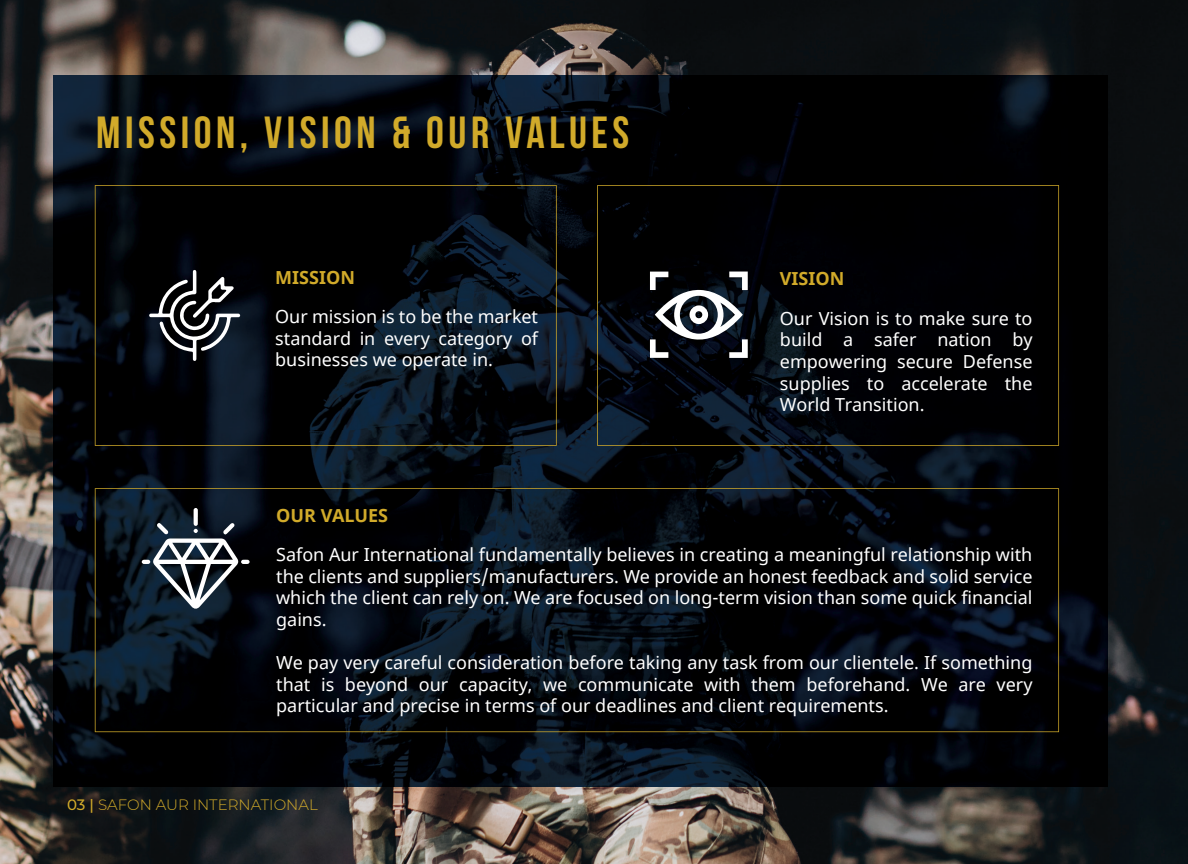
<style>
.page{position:relative;width:1188px;height:864px;background:#fff}
.page>*{position:absolute;margin:0;border:0;box-sizing:border-box;transform-origin:0 0}
.t1{font:700 45px "Bebas Neue";letter-spacing:.1em;color:#d1aa2a}
.t2{font:18px/21.6px "Noto Sans";color:#fff;text-align:justify}
.t3{font:700 18px "Noto Sans";color:#d1aa2a}
.t4{font:300 15px "Montserrat";color:#d1aa2a}
.s1{font-weight:500}
</style>
<div class="page">
<img style="left:0;top:0;width:1188px;height:864px">
<img style="left:54px;top:75px;width:1054px;height:711px">
<svg style="left:95px;top:488px;width:964px;height:244px;background:#05090e"></svg>
<svg style="left:142px;top:508px;width:108px;height:101px"></svg>
<svg style="left:95px;top:185px;width:462px;height:261px;background:#0a0f14"></svg>
<svg style="left:597px;top:185px;width:462px;height:261px;background:#090b0d"></svg>
<h1 class="t1" style="left:96px;top:108px;width:535px">MISSION, VISION &amp; OUR VALUES</h1>
<p class="t3" style="left:275px;top:264px;width:81px">MISSION</p>
<p class="t2" style="left:275px;top:307px;width:264px">Our mission is to be the market standard in every category of businesses we operate in.</p>
<p class="t3" style="left:780px;top:266px;width:66px">VISION</p>
<p class="t2" style="left:780px;top:308px;width:254px">Our Vision is to make sure to build a safer nation by empowering secure Defense supplies to accelerate the World Transition.</p>
<p class="t3" style="left:276px;top:502px;width:113px">OUR VALUES</p>
<p class="t2" style="left:276px;top:545px;width:758px">Safon Aur International fundamentally believes in creating a meaningful relationship with the clients and suppliers/manufacturers. We provide an honest feedback and solid service which the client can rely on. We are focused on long-term vision than some quick financial gains.</p>
<p class="t2" style="left:276px;top:653px;width:758px">We pay very careful consideration before taking any task from our clientele. If something that is beyond our capacity, we communicate with them beforehand. We are very particular and precise in terms of our deadlines and client requirements.</p>
<p class="t4" style="left:67px;top:794px;width:252px"><span class="s1">03 |</span> SAFON AUR INTERNATIONAL</p>
</div>
